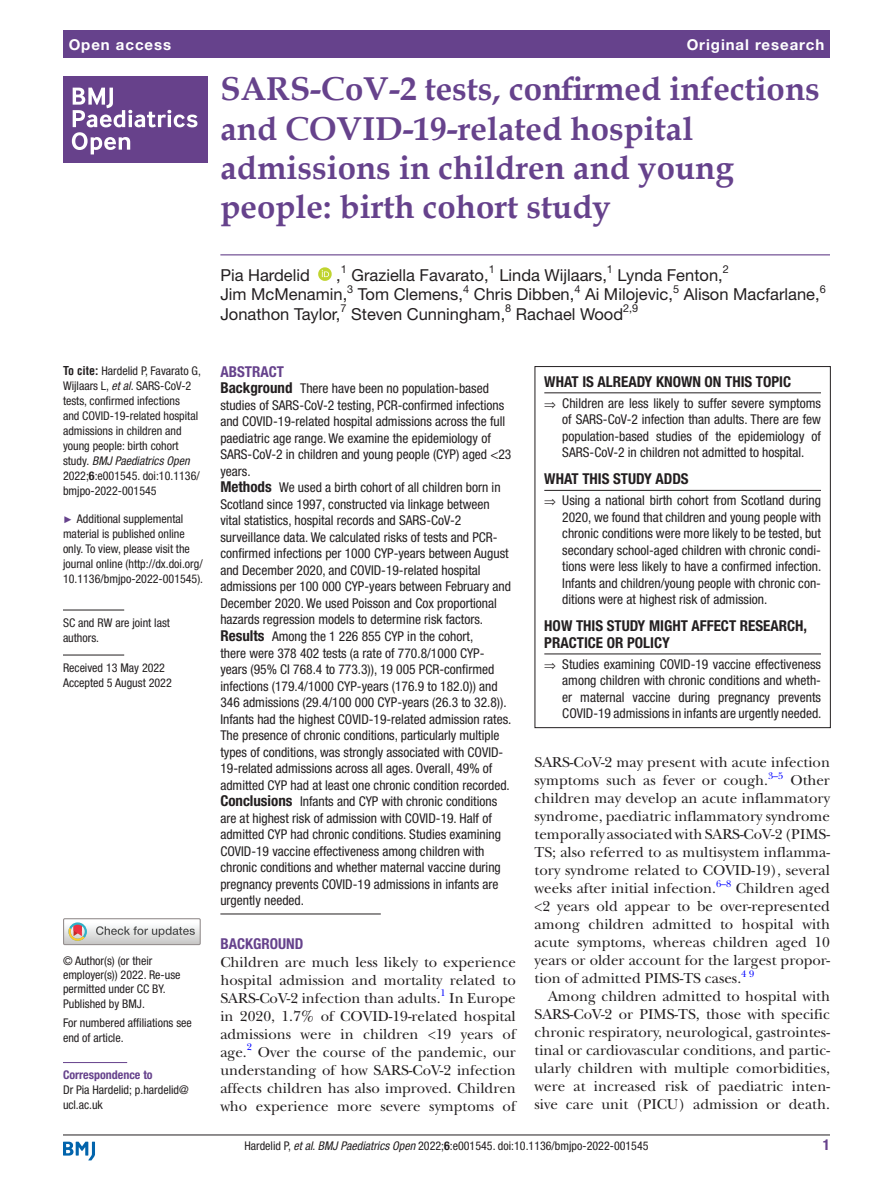
<style>
.page{position:relative;width:893px;height:1191px;background:#fff}
.page>*{position:absolute;margin:0;border:0;box-sizing:border-box;transform-origin:0 0}
.t1{font:700 33px/39px "Book Antiqua";color:#66428c}
.t2{font:16.5px "Helvetica Neue LT Std";color:#231f20}
.t3{font:15px/18px "New Baskerville";color:#231f20;text-align:justify}
.t4{font:700 condensed 15px/16.5px "Helvetica Neue LT Std";color:#231f20}
.t5{font:700 15px "Helvetica Neue LT Std";letter-spacing:.065em;color:#fff}
.t6{font:700 condensed 15px "Helvetica Neue LT Std";color:#66428c}
.t7{font:condensed 13.5px/16.5px "Helvetica Neue LT Std";color:#231f20;text-align:justify}
.t8{font:condensed 12px/15px "Helvetica Neue LT Std";color:#231f20}
.t9{font:700 condensed 12px "Helvetica Neue LT Std";color:#66428c}
.t10{font:10.95px "Helvetica Neue LT Std";color:#231f20}
.t11{font:9.9px "New Baskerville";color:#00f}
.s1{font-family:"Helvetica LT Std";font-weight:700}
.s2{font-style:italic}
.s3{font-weight:700}
.s4{font-family:"Arial";font-stretch:normal;font-size:9.75px;color:#66428c}
.s5{font-weight:700;font-size:15px}
</style>
<div class="page">
<hr style="left:63px;top:1134px;width:767px;height:1px;background:#231f20">
<svg style="left:63px;top:1141px;width:32px;height:19px"></svg>
<div style="left:63px;top:31px;width:767px;height:27px;background:#66428c"></div>
<hr style="left:220px;top:254px;width:610px;height:1px;background:#66428c">
<svg style="left:318px;top:267px;width:14px;height:14px"></svg>
<hr style="left:63px;top:609px;width:61px;height:1px;background:#231f20">
<hr style="left:63px;top:654px;width:61px;height:1px;background:#231f20">
<hr style="left:63px;top:1062px;width:64px;height:1px;background:#66428c">
<div style="left:63px;top:918px;width:138px;height:27px;border:1px solid #969090"></div>
<svg style="left:64px;top:918px;width:136px;height:26px"></svg>
<div style="left:63px;top:76px;width:144px;height:87px;background:#67418b"></div>
<svg style="left:72px;top:88px;width:125px;height:66px"></svg>
<hr style="left:220px;top:913px;width:161px;height:1px;background:#231f20">
<hr style="left:544px;top:392px;width:277px;height:1px;background:#231f20">
<hr style="left:544px;top:490px;width:277px;height:1px;background:#231f20">
<hr style="left:544px;top:653px;width:277px;height:1px;background:#231f20">
<div style="left:535px;top:366px;width:296px;height:362px;border:1px solid #231f20"></div>
<p class="t5" style="left:69px;top:35px;width:104px">Open access</p>
<p class="t8" style="left:63px;top:363px;width:139px"><span class="s1">To cite:</span> Hardelid P, Favarato G,<br>Wijlaars L, <span class="s2">et al</span>. SARS-CoV-2 tests, confirmed infections<br>and COVID-19-related hospital admissions in children and young people: birth cohort study. <span class="s2">BMJ Paediatrics Open<br></span>2022;<span class="s3">6</span>:e001545. doi:10.1136/ bmjpo-2022-001545</p>
<p class="t8" style="left:63px;top:511px;width:142px"><span class="s4">►</span> Additional supplemental material is published online only. To view, please visit the journal online (http://dx.doi.org/<br>10.1136/bmjpo-2022-001545).</p>
<p class="t8" style="left:63px;top:615px;width:109px">SC and RW are joint last authors.</p>
<p class="t8" style="left:63px;top:660px;width:110px">Received 13 May 2022<br>Accepted 5 August 2022</p>
<p class="t8" style="left:63px;top:953px;width:119px;line-height:14.4px">© Author(s) (or their employer(s)) 2022. Re-use permitted under CC BY.<br>Published by BMJ.</p>
<p class="t8" style="left:63px;top:1015px;width:130px">For numbered affiliations see end of article.</p>
<p class="t9" style="left:63px;top:1068px;width:91px">Correspondence to</p>
<p class="t8" style="left:63px;top:1082px;width:127px">Dr Pia Hardelid; p.hardelid@ ucl.ac.uk</p>
<p class="t5" style="left:687px;top:35px;width:139px">Original research</p>
<h1 class="t1" style="left:220px;top:70px;width:601px">SARS--CoV--2 tests, confirmed infections and COVID--19--related hospital admissions in children and young people: birth cohort study</h1>
<p class="t10" style="left:341px;top:263px;width:8px">1</p>
<p class="t2" style="left:352px;top:265px;width:139px">Graziella Favarato,</p>
<p class="t10" style="left:489px;top:263px;width:8px">1</p>
<p class="t2" style="left:499px;top:265px;width:109px">Linda Wijlaars,</p>
<p class="t10" style="left:607px;top:263px;width:8px">1</p>
<p class="t2" style="left:618px;top:265px;width:107px">Lynda Fenton,</p>
<p class="t10" style="left:723px;top:263px;width:8px">2</p>
<p class="t2" style="left:220px;top:285px;width:128px">Jim McMenamin,</p>
<p class="t10" style="left:347px;top:282px;width:8px">3</p>
<p class="t2" style="left:358px;top:285px;width:107px">Tom Clemens,</p>
<p class="t10" style="left:463px;top:282px;width:8px">4</p>
<p class="t2" style="left:474px;top:285px;width:102px">Chris Dibben,</p>
<p class="t10" style="left:574px;top:282px;width:8px">4</p>
<p class="t2" style="left:585px;top:285px;width:89px">Ai Milojevic,</p>
<p class="t10" style="left:673px;top:282px;width:8px">5</p>
<p class="t2" style="left:684px;top:285px;width:137px">Alison Macfarlane,</p>
<p class="t10" style="left:820px;top:282px;width:8px">6</p>
<p class="t2" style="left:220px;top:304px;width:122px">Jonathon Taylor,</p>
<p class="t10" style="left:340px;top:302px;width:8px">7</p>
<p class="t2" style="left:351px;top:304px;width:156px">Steven Cunningham,</p>
<p class="t10" style="left:505px;top:302px;width:8px">8</p>
<p class="t2" style="left:516px;top:304px;width:109px">Rachael Wood</p>
<p class="t10" style="left:623px;top:302px;width:17px">2,9</p>
<p class="t2" style="left:220px;top:265px;width:91px">Pia Hardelid</p>
<p class="t2" style="left:336px;top:265px;width:6px">,</p>
<p class="t6" style="left:220px;top:362px;width:65px">ABSTRACT</p>
<p class="t7" style="left:220px;top:380px;width:293px;text-align:left"><span class="s5">Background</span> There have been no population-based studies of SARS-CoV-2 testing, PCR-confirmed infections and COVID-19-related hospital admissions across the full paediatric age range. We examine the epidemiology of SARS-CoV-2 in children and young people (CYP) aged &lt;23 years.<br><span class="s5">Methods</span> We used a birth cohort of all children born in Scotland since 1997, constructed via linkage between vital statistics, hospital records and SARS-CoV-2 surveillance data. We calculated risks of tests and PCR&shy;confirmed infections per 1000 CYP-years between August and December 2020, and COVID-19-related hospital admissions per 100 000 CYP-years between February and December 2020. We used Poisson and Cox proportional hazards regression models to determine risk factors.<br><span class="s5">Results</span> Among the 1 226 855 CYP in the cohort,<br>there were 378 402 tests (a rate of 770.8/1000 CYP&shy;years (95% CI 768.4 to 773.3)), 19 005 PCR-confirmed infections (179.4/1000 CYP-years (176.9 to 182.0)) and 346 admissions (29.4/100 000 CYP-years (26.3 to 32.8)).<br>Infants had the highest COVID-19-related admission rates.<br>The presence of chronic conditions, particularly multiple types of conditions, was strongly associated with COVID-19-related admissions across all ages. Overall, 49% of admitted CYP had at least one chronic condition recorded.<br><span class="s5">Conclusions</span> Infants and CYP with chronic conditions are at highest risk of admission with COVID-19. Half of admitted CYP had chronic conditions. Studies examining COVID-19 vaccine effectiveness among children with chronic conditions and whether maternal vaccine during pregnancy prevents COVID-19 admissions in infants are urgently needed.</p>
<p class="t6" style="left:220px;top:934px;width:85px">BACKGROUND</p>
<p class="t3" style="left:220px;top:953px;width:297px">Children are much less likely to experience hospital admission and mortality related to SARS-CoV-2 infection than adults.</p>
<p class="t11" style="left:441px;top:987px;width:7px">1</p>
<p class="t3" style="left:220px;top:989px;width:297px;text-indent:229px">In Europe in 2020, 1.7% of COVID-19-related hospital admissions were in children &lt;19 years of age.</p>
<p class="t11" style="left:247px;top:1041px;width:7px">2</p>
<p class="t3" style="left:220px;top:1043px;width:297px;text-indent:37px">Over the course of the pandemic, our understanding of how SARS-CoV-2 infection affects children has also improved. Children who experience more severe symptoms of</p>
<p class="t4" style="left:544px;top:373px;width:248px">WHAT IS ALREADY KNOWN ON THIS TOPIC</p>
<p class="t7" style="left:562px;top:394px;width:260px;text-indent:-18px">⇒ Children are less likely to suffer severe symptoms of SARS-CoV-2 infection than adults. There are few population-based studies of the epidemiology of SARS-CoV-2 in children not admitted to hospital.</p>
<p class="t4" style="left:544px;top:470px;width:146px">WHAT THIS STUDY ADDS</p>
<p class="t7" style="left:562px;top:492px;width:261px;text-indent:-18px">⇒ Using a national birth cohort from Scotland during 2020, we found that children and young people with chronic conditions were more likely to be tested, but secondary school-aged children with chronic condi&shy;tions were less likely to have a confirmed infection.<br>Infants and children/young people with chronic con&shy;ditions were at highest risk of admission.</p>
<p class="t4" style="left:544px;top:617px;width:264px">HOW THIS STUDY MIGHT AFFECT RESEARCH,<br>PRACTICE OR POLICY</p>
<p class="t7" style="left:562px;top:655px;width:261px;text-indent:-18px">⇒ Studies examining COVID-19 vaccine effectiveness among children with chronic conditions and wheth&shy;er maternal vaccine during pregnancy prevents COVID-19 admissions in infants are urgently needed.</p>
<p class="t3" style="left:535px;top:753px;width:297px">SARS-CoV-2 may present with acute infection symptoms such as fever or cough.</p>
<p class="t11" style="left:768px;top:769px;width:17px">3–5</p>
<p class="t3" style="left:535px;top:771px;width:297px;text-indent:256px">Other children may develop an acute inflammatory syndrome, paediatric inflammatory syndrome temporally associated with SARS-CoV-2 (PIMS-TS; also referred to as multisystem inflamma&shy;tory syndrome related to COVID-19), several weeks after initial infection.</p>
<p class="t11" style="left:716px;top:877px;width:17px">6–8</p>
<p class="t3" style="left:535px;top:879px;width:297px;text-indent:201px">Children aged &lt;2 years old appear to be over-represented among children admitted to hospital with acute symptoms, whereas children aged 10 years or older account for the largest propor&shy;tion of admitted PIMS-TS cases.</p>
<p class="t11" style="left:741px;top:967px;width:14px">4 9</p>
<p class="t3" style="left:535px;top:987px;width:297px;text-indent:14px">Among children admitted to hospital with SARS-CoV-2 or PIMS-TS, those with specific chronic respiratory, neurological, gastrointes&shy;tinal or cardiovascular conditions, and partic&shy;ularly children with multiple comorbidities, were at increased risk of paediatric inten&shy;sive care unit (PICU) admission or death.</p>
<p class="t8" style="left:244px;top:1137px;width:406px">Hardelid P, <span class="s2">et al</span>. <span class="s2">BMJ Paediatrics Open</span> 2022;<span class="s3">6</span>:e001545. doi:10.1136/bmjpo-2022-001545</p>
<p class="t6" style="left:823px;top:1135px;width:9px">1</p>
</div>
